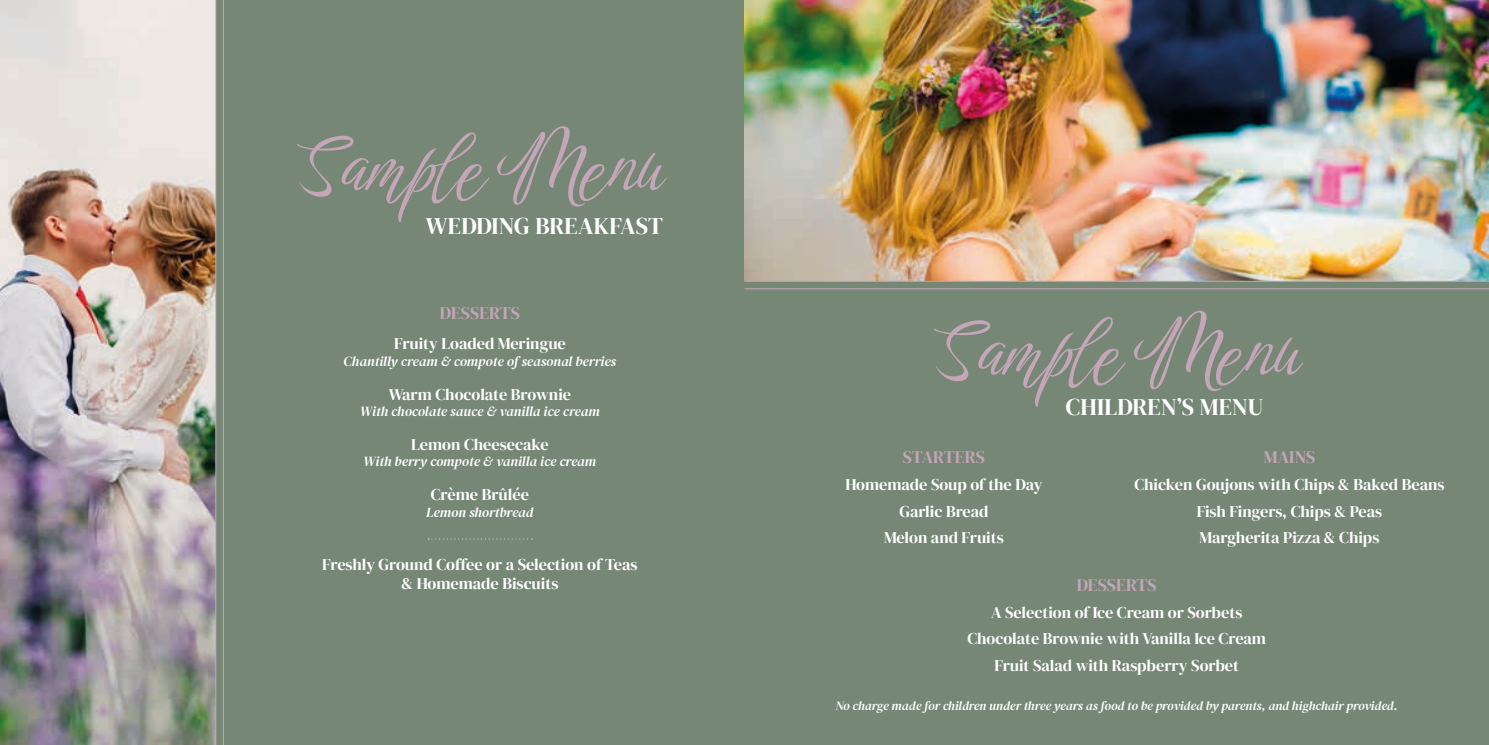
<style>
.page{position:relative;width:1489px;height:745px;background:#fff}
.page>*{position:absolute;margin:0;border:0;box-sizing:border-box;transform-origin:0 0}
.t1{font:76.75px "Birthstone Bounce";color:#c4a6b8}
.t2{font:23.75px "DM Serif Display";letter-spacing:.01em;color:#fff}
.t3{font:17.5px "DM Serif Display";letter-spacing:.005em;color:#c4a6b8}
.t4{font:16.25px/19.5px "DM Serif Display";color:#fff;text-align:center}
.t5{font:italic 13.75px "DM Serif Display";color:#fff}
.t6{font:italic 12.5px "DM Serif Display";color:#fff}
</style>
<div class="page">
<div style="left:0;top:0;width:744px;height:744px;background:#768776"></div>
<svg style="left:428px;top:538px;width:104px;height:1px"></svg>
<img style="left:0;top:0;width:215px;height:744px">
<hr style="left:215px;top:0;width:1px;height:744px;background:#c4a6b8">
<hr style="left:223px;top:0;width:1px;height:744px;background:#c4a6b8">
<div style="left:744px;top:0;width:744px;height:744px;background:#768776"></div>
<img style="left:744px;top:0;width:744px;height:280px">
<hr style="left:744px;top:288px;width:744px;height:1px;background:#c4a6b8">
<hr style="left:744px;top:280px;width:744px;height:1px;background:#c4a6b8">
<p class="t1" style="left:297px;top:118px;width:367px">Sample Menu</p>
<p class="t2" style="left:426px;top:212px;width:239px">WEDDING BREAKFAST</p>
<p class="t3" style="left:440px;top:303px;width:81px">DESSERTS</p>
<p class="t4" style="left:394px;top:334px;width:173px">Fruity Loaded Meringue</p>
<p class="t5" style="left:343px;top:353px;width:274px">Chantilly cream &amp; compote of seasonal berries</p>
<p class="t4" style="left:388px;top:384px;width:184px">Warm Chocolate Brownie</p>
<p class="t5" style="left:360px;top:403px;width:241px">With chocolate sauce &amp; vanilla ice cream</p>
<p class="t4" style="left:411px;top:434px;width:139px">Lemon Cheesecake</p>
<p class="t5" style="left:363px;top:453px;width:234px">With berry compote &amp; vanilla ice cream</p>
<p class="t4" style="left:431px;top:484px;width:100px">Crème Brûlée</p>
<p class="t5" style="left:426px;top:503px;width:109px">Lemon shortbread</p>
<p class="t4" style="left:322px;top:554px;width:317px">Freshly Ground Coffee or a Selection of Teas &amp; Homemade Biscuits</p>
<p class="t1" style="left:933px;top:303px;width:367px">Sample Menu</p>
<p class="t2" style="left:1065px;top:393px;width:199px">CHILDREN’S MENU</p>
<p class="t3" style="left:902px;top:447px;width:84px">STARTERS</p>
<p class="t4" style="left:845px;top:474px;width:199px">Homemade Soup of the Day</p>
<p class="t4" style="left:899px;top:501px;width:91px">Garlic Bread</p>
<p class="t4" style="left:884px;top:528px;width:121px">Melon and Fruits</p>
<p class="t3" style="left:1263px;top:447px;width:53px">MAINS</p>
<p class="t4" style="left:1134px;top:474px;width:312px">Chicken Goujons with Chips &amp; Baked Beans</p>
<p class="t4" style="left:1196px;top:501px;width:187px">Fish Fingers, Chips &amp; Peas</p>
<p class="t4" style="left:1199px;top:528px;width:181px">Margherita Pizza &amp; Chips</p>
<p class="t3" style="left:1076px;top:574px;width:81px">DESSERTS</p>
<p class="t4" style="left:991px;top:602px;width:253px">A Selection of Ice Cream or Sorbets</p>
<p class="t4" style="left:967px;top:629px;width:300px">Chocolate Brownie with Vanilla Ice Cream</p>
<p class="t4" style="left:994px;top:655px;width:246px">Fruit Salad with Raspberry Sorbet</p>
<p class="t6" style="left:835px;top:697px;width:563px">No charge made for children under three years as food to be provided by parents, and highchair provided.</p>
</div>
